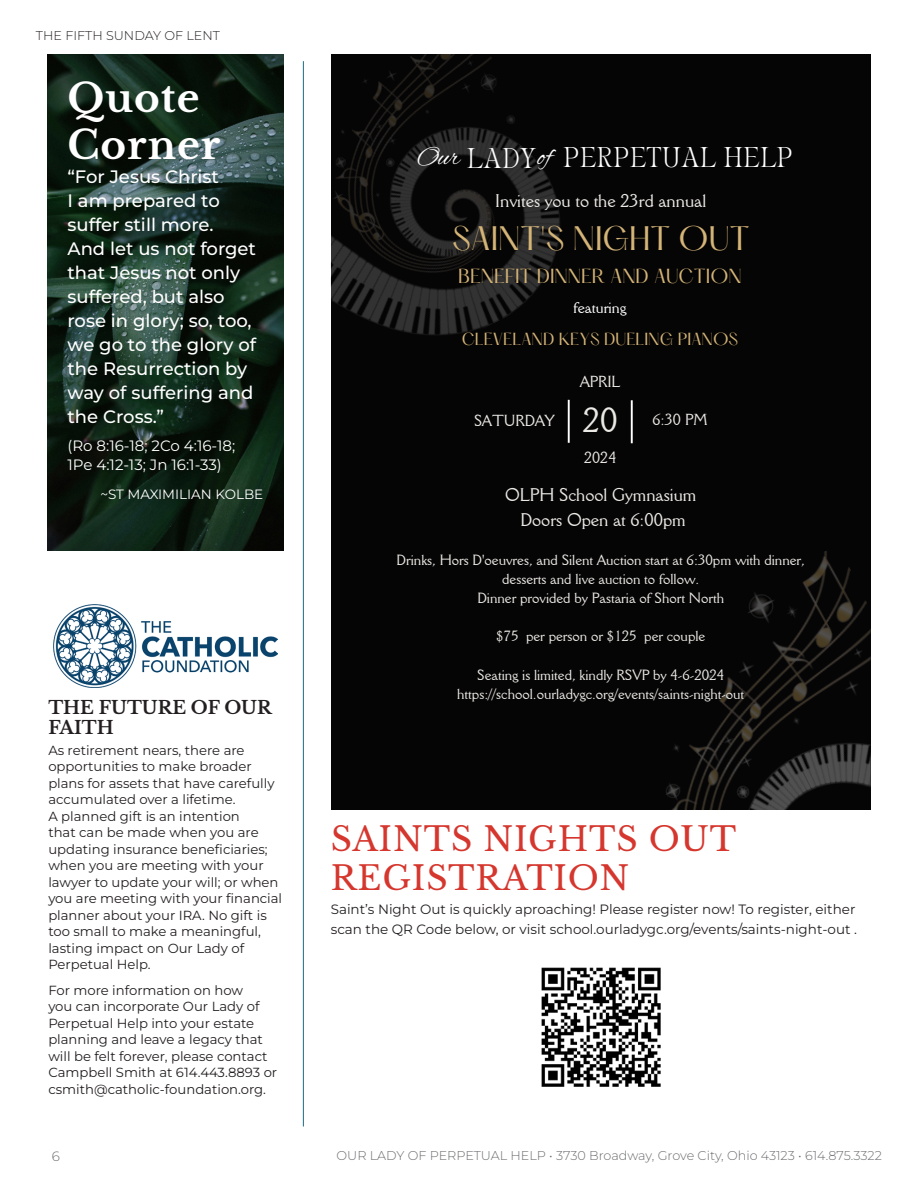
<style>
.page{position:relative;width:918px;height:1188px;background:#fff}
.page>*{position:absolute;margin:0;border:0;box-sizing:border-box;transform-origin:0 0}
.t1{font:700 39px/46.5px "Libre Baskerville";letter-spacing:.025em;color:#fff}
.t2{font:33.75px "Della Robbia BT";color:#eae9e5}
.t3{font:33px/39.6px "Libre Baskerville";letter-spacing:.025em;color:#d5372e}
.t4{font:29.7px "Hatton";color:#d4b477}
.t5{font:28.5px "TAN VIVRELIBRE Regular";color:#fff}
.t6{font:500 18px/24px "Montserrat";color:#fff}
.t7{font:700 18px/19.8px "Libre Baskerville";color:#231f20}
.t8{font:17.85px/24.8px "Della Robbia BT";color:#eae9e5;text-align:center}
.t9{font:17.85px "Hatton";color:#d4b477}
.t10{font:15.6px "Della Robbia BT";color:#eae9e5}
.t11{font:15.3px/32.4px "Hatton";color:#d4b477;text-align:center}
.t12{font:15px/19.5px "Montserrat";color:#fff}
.t13{font:14.4px/19.5px "Della Robbia BT";color:#eae9e5;text-align:center}
.t14{font:13.5px/19.8px "Montserrat";color:#231f20}
.t15{font:13.5px "Montserrat";color:#fff}
.t16{font:300 13.5px "Montserrat";color:#6c6d70}
.t17{font:13.2px/16.5px "Montserrat";color:#231f20}
.t18{font:300 12.75px "Montserrat";color:#6c6d70}
.t19{font:300 12.75px "Montserrat";color:#231f20}
.s1{font-family:"Alex Brush";font-size:27px}
.s2{font-family:"Della Robbia BT";color:#fff}
</style>
<div class="page">
<img style="left:53px;top:605px;width:225px;height:83px">
<hr style="left:303px;top:61px;width:1px;height:1065px;background:#1d6a7e">
<svg style="left:47px;top:54px;width:236px;height:497px;background:#16291f"></svg>
<div style="left:331px;top:54px;width:540px;height:756px;background:#060505"></div>
<img style="left:666px;top:551px;width:205px;height:259px">
<img style="left:331px;top:54px;width:239px;height:352px">
<hr style="left:568px;top:400px;width:2px;height:43px;background:#fff">
<hr style="left:631px;top:400px;width:2px;height:43px;background:#fff">
<img style="left:541px;top:967px;width:120px;height:120px">
<p class="t19" style="left:36px;top:27px;width:186px">THE FIFTH SUNDAY OF LENT</p>
<p class="t1" style="left:68px;top:75px;width:154px">Quote<br>Corner</p>
<p class="t6" style="left:68px;top:163px;width:190px">“For Jesus Christ<br>I am prepared to suffer still more.<br>And let us not forget that Jesus not only suffered, but also rose in glory; so, too, we go to the glory of the Resurrection by way of suffering and the Cross.”</p>
<p class="t12" style="left:68px;top:435px;width:169px">(Ro 8:16-18; 2Co 4:16-18;<br>1Pe 4:12-13; Jn 16:1-33)</p>
<p class="t15" style="left:101px;top:485px;width:164px">~ST MAXIMILIAN KOLBE</p>
<p class="t7" style="left:48px;top:698px;width:225px">THE FUTURE OF OUR<br>FAITH</p>
<p class="t17" style="left:48px;top:741px;width:235px">As retirement nears, there are opportunities to make broader plans for assets that have carefully accumulated over a lifetime.<br>A planned gift is an intention<br>that can be made when you are updating insurance beneficiaries; when you are meeting with your lawyer to update your will; or when you are meeting with your financial planner about your IRA. No gift is too small to make a meaningful, lasting impact on Our Lady of<br>Perpetual Help.</p>
<p class="t17" style="left:48px;top:981px;width:230px">For more information on how<br>you can incorporate Our Lady of<br>Perpetual Help into your estate planning and leave a legacy that will be felt forever, please contact<br>Campbell Smith at 614.443.8893 or csmith@catholic-foundation.org.</p>
<p class="t5" style="left:417px;top:142px;width:377px"><span class="s1">Our</span> LADY<span class="s1">of</span> PERPETUAL HELP</p>
<p class="t8" style="left:495px;top:188px;width:213px">Invites you to the 23rd annual</p>
<p class="t4" style="left:452px;top:223px;width:299px">SAINT'S NIGHT OUT</p>
<p class="t9" style="left:458px;top:266px;width:285px">BENEFIT DINNER AND AUCTION</p>
<p class="t11" style="left:462px;top:292px;width:278px"><span class="s2">featuring<br></span>CLEVELAND KEYS DUELING PIANOS</p>
<p class="t10" style="left:580px;top:372px;width:42px">APRIL</p>
<p class="t2" style="left:583px;top:400px;width:36px">20</p>
<p class="t10" style="left:584px;top:448px;width:34px">2024</p>
<p class="t10" style="left:474px;top:411px;width:82px">SATURDAY</p>
<p class="t10" style="left:652px;top:410px;width:57px">6:30 PM</p>
<p class="t8" style="left:505px;top:482px;width:193px">OLPH School Gymnasium<br>Doors Open at 6:00pm</p>
<p class="t13" style="left:397px;top:550px;width:410px">Drinks, Hors D'oeuvres, and Silent Auction start at 6:30pm with dinner, desserts and live auction to follow.<br>Dinner provided by Pastaria of Short North</p>
<p class="t13" style="left:496px;top:626px;width:211px">$75 per person or $125 per couple</p>
<p class="t13" style="left:457px;top:665px;width:289px">Seating is limited, kindly RSVP by 4-6-2024 https://school.ourladygc.org/events/saints-night-out</p>
<p class="t3" style="left:331px;top:819px;width:407px">SAINTS NIGHTS OUT<br>REGISTRATION</p>
<p class="t14" style="left:331px;top:899px;width:528px">Saint’s Night Out is quickly aproaching! Please register now! To register, either scan the QR Code below, or visit school.ourladygc.org/events/saints-night-out .</p>
<p class="t16" style="left:52px;top:1147px;width:10px">6</p>
<p class="t18" style="left:337px;top:1147px;width:547px">OUR LADY OF PERPETUAL HELP • 3730 Broadway, Grove City, Ohio 43123 • 614.875.3322</p>
</div>
